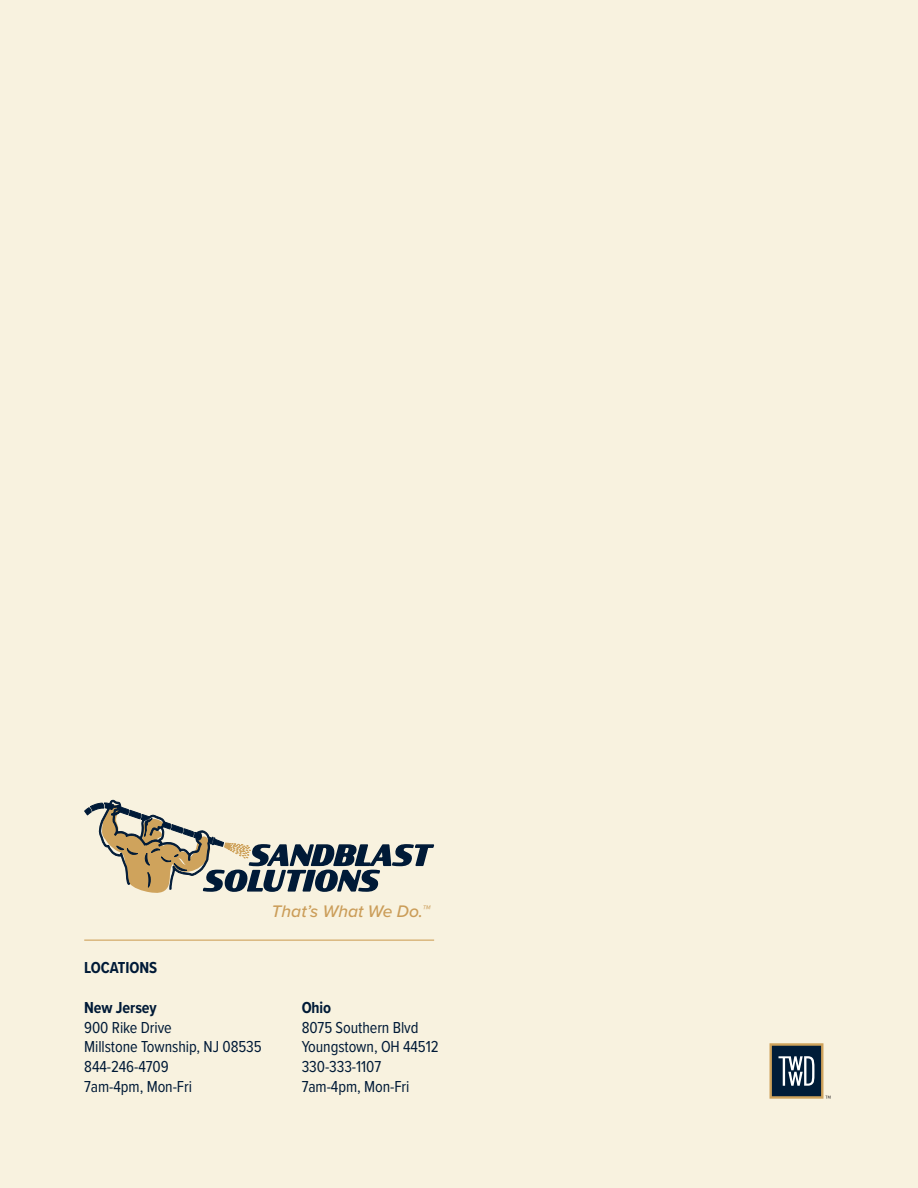
<style>
.page{position:relative;width:918px;height:1188px;background:#f8f2df}
.page>*{position:absolute;margin:0;border:0;box-sizing:border-box;transform-origin:0 0}
.t1{font:italic 500 17.4px "Proxima Nova";color:#cb9d59}
.t2{font:16.5px/19.8px "Proxima Nova Cond";letter-spacing:-.005em;color:#001a37}
.t3{font:700 16.5px "Proxima Nova Cond";letter-spacing:-.005em;color:#001a37}
</style>
<div class="page">
<svg style="left:770px;top:1043px;width:61px;height:56px;background:#5e686c"></svg>
<svg style="left:84px;top:799px;width:351px;height:94px"></svg>
<hr style="left:84px;top:940px;width:350px;height:1px;background:#cfa35c">
<p class="t1" style="left:272px;top:904px;width:160px">That’s What We Do.™</p>
<p class="t3" style="left:84px;top:961px;width:74px">LOCATIONS</p>
<p class="t3" style="left:84px;top:1000px;width:74px">New Jersey</p>
<p class="t2" style="left:84px;top:1018px;width:179px">900 Rike Drive<br>Millstone Township, NJ 08535<br>844-246-4709<br>7am-4pm, Mon-Fri</p>
<p class="t3" style="left:302px;top:1000px;width:31px">Ohio</p>
<p class="t2" style="left:302px;top:1018px;width:139px">8075 Southern Blvd<br>Youngstown, OH 44512<br>330-333-1107<br>7am-4pm, Mon-Fri</p>
</div>
